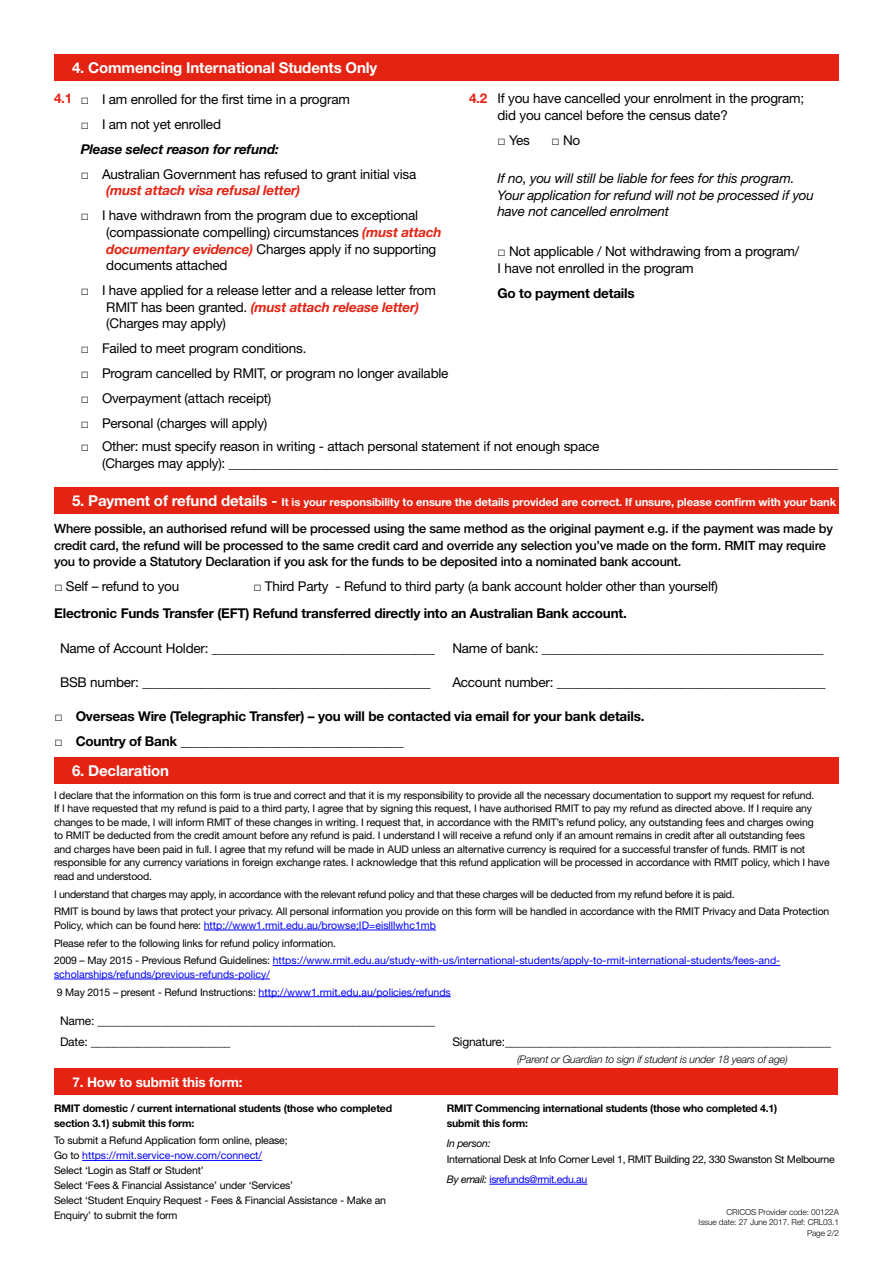
<style>
.page{position:relative;width:893px;height:1263px;background:#fff}
.page>*{position:absolute;margin:0;border:0;box-sizing:border-box;transform-origin:0 0}
.t1{font:700 15px "Helvetica Neue LT Pro";letter-spacing:-.01em;color:#fff}
.t2{font:13.5px/16.5px "Helvetica Neue LT Pro";letter-spacing:-.015em;color:#000}
.t3{font:700 13.5px "Helvetica Neue LT Pro";letter-spacing:-.015em;color:#000}
.t4{font:italic 13.5px/16.5px "Helvetica Neue LT Pro";letter-spacing:-.015em;color:#000}
.t5{font:italic 700 13.5px/25px "Helvetica Neue LT Pro";letter-spacing:-.015em;color:#000}
.t6{font:700 13.5px "Helvetica Neue LT Pro";letter-spacing:-.01em;color:#fff}
.t7{font:700 13.5px "Helvetica Neue LT Pro";color:#e42313}
.t8{font:500 12.75px/16.5px "Helvetica Neue LT Pro";letter-spacing:-.015em;color:#000}
.t9{font:12px/21.1px "Helvetica Neue LT Pro";letter-spacing:-.015em;color:#000}
.t10{font:700 11.25px "Helvetica Neue LT Pro";letter-spacing:-.01em;color:#fff}
.t11{font:10.5px/13.5px "Helvetica Neue LT Pro";letter-spacing:-.015em;color:#000}
.t12{font:10.5px/17.7px "Helvetica Neue LT Pro";color:#00f}
.t13{font:700 10.5px/15px "Helvetica Neue LT Pro";letter-spacing:-.015em;color:#000}
.t14{font:italic 300 10.5px "Helvetica Neue LT Pro";letter-spacing:-.015em;color:#000}
.t15{font:italic 10.5px "Helvetica Neue LT Pro";letter-spacing:-.03em;color:#000}
.t16{font:300 8.25px/10.5px "Helvetica Neue LT Pro";letter-spacing:-.01em;color:#000;text-align:right}
.s1{font-family:"Arial"}
.s2{font-family:"Arial";font-weight:400;font-style:normal}
.s3{font-weight:400;font-style:normal}
.s4{font-weight:700;font-style:italic;color:#e42313}
.s5{font-size:15px}
.s6{font-family:"Arial";font-weight:400}
.s7{color:#000}
.s8{color:#00f}
.s9{font-style:italic}
</style>
<div class="page">
<div style="left:54px;top:54px;width:785px;height:27px;background:#e42313"></div>
<div style="left:54px;top:487px;width:785px;height:27px;background:#e42313"></div>
<div style="left:54px;top:757px;width:785px;height:27px;background:#e42313"></div>
<hr style="left:204px;top:930px;width:232px;height:1px;background:#00f">
<hr style="left:273px;top:965px;width:507px;height:1px;background:#00f">
<hr style="left:54px;top:979px;width:216px;height:1px;background:#00f">
<hr style="left:259px;top:996px;width:192px;height:1px;background:#00f">
<div style="left:54px;top:1069px;width:784px;height:26px;background:#e42313"></div>
<hr style="left:82px;top:1160px;width:180px;height:1px;background:#00f">
<hr style="left:489px;top:1184px;width:98px;height:1px;background:#00f">
<h1 class="t1" style="left:72px;top:58px;width:307px">4. Commencing International Students Only</h1>
<p class="t7" style="left:54px;top:90px;width:20px">4.1</p>
<p class="t2" style="left:497px;top:90px;width:308px">If you have cancelled your enrolment in the program; did you cancel before the census date?</p>
<p class="t2" style="left:497px;top:131px;width:34px"><span class="s1">□</span> Yes</p>
<p class="t2" style="left:551px;top:131px;width:30px"><span class="s1">□</span> No</p>
<p class="t7" style="left:469px;top:90px;width:20px">4.2</p>
<p class="t2" style="left:81px;top:91px;width:271px"><span class="s1">□</span> I am enrolled for the first time in a program</p>
<p class="t5" style="left:81px;top:111px;width:200px"><span class="s2">□</span> <span class="s3">I am not yet enrolled<br></span>Please select reason for refund:</p>
<p class="t2" style="left:106px;top:166px;width:312px;text-indent:-26px"><span class="s1">□</span> Australian Government has refused to grant initial visa <span class="s4">(must attach visa refusal letter)</span></p>
<p class="t2" style="left:106px;top:207px;width:337px;text-indent:-26px"><span class="s1">□</span> I have withdrawn from the program due to exceptional (compassionate compelling) circumstances <span class="s4">(must attach documentary evidence)</span> Charges apply if no supporting documents attached</p>
<p class="t2" style="left:106px;top:282px;width:331px;text-indent:-26px"><span class="s1">□</span> I have applied for a release letter and a release letter from<br>RMIT has been granted. <span class="s4">(must attach release letter) </span>(Charges may apply)</p>
<p class="t2" style="left:81px;top:340px;width:227px"><span class="s1">□</span> Failed to meet program conditions.</p>
<p class="t2" style="left:81px;top:365px;width:369px"><span class="s1">□</span> Program cancelled by RMIT, or program no longer available</p>
<p class="t2" style="left:81px;top:390px;width:192px"><span class="s1">□</span> Overpayment (attach receipt)</p>
<p class="t2" style="left:81px;top:415px;width:188px"><span class="s1">□</span> Personal (charges will apply)</p>
<p class="t4" style="left:497px;top:170px;width:318px">If no, you will still be liable for fees for this program.<br>Your application for refund will not be processed if you have not cancelled enrolment</p>
<p class="t2" style="left:497px;top:243px;width:303px"><span class="s1">□</span> Not applicable / Not withdrawing from a program/<br>I have not enrolled in the program</p>
<p class="t3" style="left:497px;top:285px;width:139px">Go to payment details</p>
<p class="t2" style="left:102px;top:438px;width:737px;text-indent:-21px"><span class="s1">□</span> Other: must specify reason in writing - attach personal statement if not enough space<br>(Charges may apply): _____________________________________________________________________________________________</p>
<p class="t10" style="left:72px;top:495px;width:766px"><span class="s5">5. Payment of refund details -</span> It is your responsibility to ensure the details provided are correct. If unsure, please confirm with your bank</p>
<p class="t8" style="left:54px;top:520px;width:780px">Where possible, an authorised refund will be processed using the same method as the original payment e.g. if the payment was made by credit card, the refund will be processed to the same credit card and override any selection you’ve made on the form. RMIT may require you to provide a Statutory Declaration if you ask for the funds to be deposited into a nominated bank account.</p>
<p class="t3" style="left:54px;top:605px;width:574px">Electronic Funds Transfer (EFT) Refund transferred directly into an Australian Bank account.</p>
<p class="t2" style="left:54px;top:578px;width:126px"><span class="s1">□</span> Self – refund to you</p>
<p class="t2" style="left:253px;top:578px;width:466px"><span class="s1">□</span> Third Party - Refund to third party (a bank account holder other than yourself)</p>
<p class="t2" style="left:60px;top:640px;width:376px">Name of Account Holder: __________________________________</p>
<p class="t2" style="left:452px;top:640px;width:373px">Name of bank: ___________________________________________</p>
<p class="t2" style="left:60px;top:673px;width:372px">BSB number: ____________________________________________</p>
<p class="t2" style="left:452px;top:673px;width:375px">Account number: _________________________________________</p>
<p class="t3" style="left:54px;top:708px;width:592px"><span class="s6">□</span> Overseas Wire (Telegraphic Transfer) – you will be contacted via email for your bank details.</p>
<p class="t3" style="left:54px;top:733px;width:351px"><span class="s6">□</span> Country of Bank __________________________________</p>
<h1 class="t1" style="left:72px;top:761px;width:99px">6. Declaration</h1>
<p class="t11" style="left:54px;top:788px;width:777px">I declare that the information on this form is true and correct and that it is my responsibility to provide all the necessary documentation to support my request for refund.<br>If I have requested that my refund is paid to a third party, I agree that by signing this request, I have authorised RMIT to pay my refund as directed above. If I require any changes to be made, I will inform RMIT of these changes in writing. I request that, in accordance with the RMIT’s refund policy, any outstanding fees and charges owing<br>to RMIT be deducted from the credit amount before any refund is paid. I understand I will receive a refund only if an amount remains in credit after all outstanding fees<br>and charges have been paid in full. I agree that my refund will be made in AUD unless an alternative currency is required for a successful transfer of funds. RMIT is not responsible for any currency variations in foreign exchange rates. I acknowledge that this refund application will be processed in accordance with RMIT policy, which I have read and understood.</p>
<p class="t11" style="left:54px;top:885px;width:777px;line-height:17.7px">I understand that charges may apply, in accordance with the relevant refund policy and that these charges will be deducted from my refund before it is paid.<br>RMIT is bound by laws that protect your privacy. All personal information you provide on this form will be handled in accordance with the RMIT Privacy and Data Protection</p>
<p class="t12" style="left:54px;top:916px;width:728px"><span class="s7">Policy, which can be found here:</span> http://www1.rmit.edu.au/browse;ID=eislllwhc1mb<br><span class="s7">Please refer to the following links for refund policy information.<br>2009 – May 2015 - Previous Refund Guidelines:</span> https://www.rmit.edu.au/study-with-us/international-students/apply-to-rmit-international-students/fees-and-</p>
<p class="t12" style="left:54px;top:965px;width:398px">scholarships/refunds/previous-refunds-policy/<br><span class="s7">9 May 2015 – present - Refund Instructions:</span> http://www1.rmit.edu.au/policies/refunds</p>
<p class="t9" style="left:60px;top:1010px;width:377px">Name: __________________________________________________________<br>Date: ________________________</p>
<p class="t6" style="left:72px;top:1073px;width:172px">7. How to submit this form:</p>
<p class="t13" style="left:54px;top:1100px;width:340px">RMIT domestic / current international students (those who completed section 3.1) submit this form:</p>
<p class="t11" style="left:54px;top:1133px;width:334px;line-height:15px">To submit a Refund Application form online, please;<br>Go to <span class="s8">https://rmit.service-now.com/connect/<br></span>Select ‘Login as Staff or Student’<br>Select ‘Fees &amp; Financial Assistance’ under ‘Services’<br>Select ‘Student Enquiry Request - Fees &amp; Financial Assistance - Make an Enquiry’ to submit the form</p>
<p class="t9" style="left:452px;top:1031px;width:380px">Signature:________________________________________________________</p>
<p class="t14" style="left:517px;top:1053px;width:272px">(Parent or Guardian to sign if student is under 18 years of age)</p>
<p class="t13" style="left:447px;top:1100px;width:332px;line-height:15.8px">RMIT Commencing international students (those who completed 4.1) submit this form:</p>
<p class="t15" style="left:447px;top:1137px;width:45px">In person:</p>
<p class="t11" style="left:447px;top:1149px;width:389px;line-height:20px">International Desk at Info Corner Level 1, RMIT Building 22, 330 Swanston St Melbourne<br><span class="s9">By email:</span> <span class="s8">isrefunds@rmit.edu.au</span></p>
<p class="t16" style="left:699px;top:1206px;width:142px">CRICOS Provider code: 00122A<br>Issue date: 27 June 2017. Ref: CRL03.1<br>Page 2/2</p>
</div>
